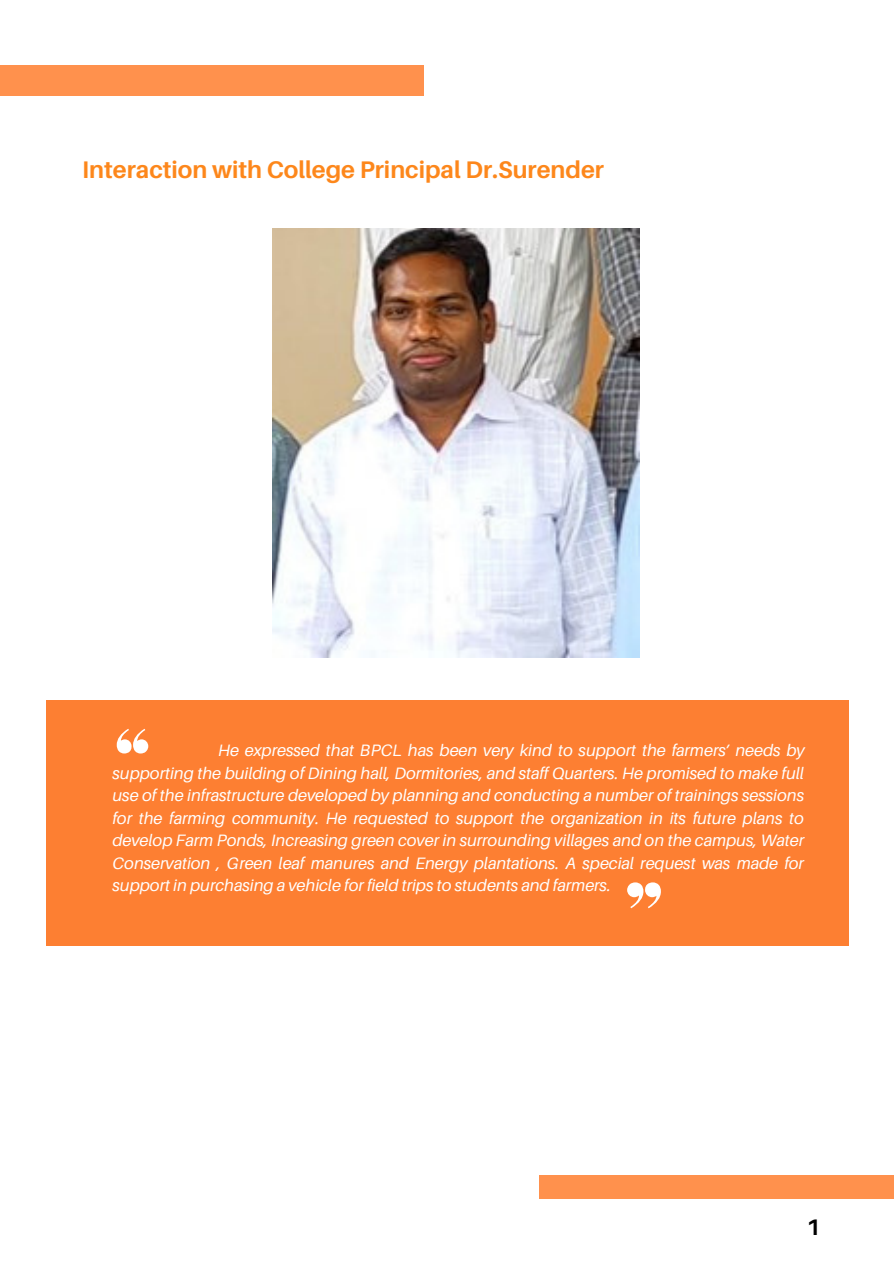
<style>
.page{position:relative;width:894px;height:1264px;background:#fff}
.page>*{position:absolute;margin:0;border:0;box-sizing:border-box;transform-origin:0 0}
.t1{font:700 24px "Aileron";color:#fd871b}
.t2{font:700 22.5px "Aileron";color:#000}
.t3{font:italic 16.5px/22.5px "Aileron";color:#fff;text-align:justify}
</style>
<div class="page">
<div style="left:0;top:66px;width:423px;height:30px;background:#ff914d"></div>
<div style="left:539px;top:1175px;width:354px;height:23px;background:#ff914d"></div>
<div style="left:46px;top:700px;width:802px;height:245px;background:#fd7f32"></div>
<svg style="left:117px;top:728px;width:31px;height:25px"></svg>
<svg style="left:627px;top:882px;width:33px;height:26px"></svg>
<img style="left:273px;top:228px;width:366px;height:429px">
<p class="t1" style="left:82px;top:154px;width:523px">Interaction with College Principal Dr.Surender</p>
<p class="t3" style="left:112px;top:738px;width:693px;text-indent:106px">He expressed that BPCL has been very kind to support the farmers’ needs by supporting the building of Dining hall, Dormitories, and staff Quarters. He promised to make full use of the infrastructure developed by planning and conducting a number of trainings sessions for the farming community. He requested to support the organization in its future plans to develop Farm Ponds, Increasing green cover in surrounding villages and on the campus, Water Conservation , Green leaf manures and Energy plantations. A special request was made for support in purchasing a vehicle for field trips to students and farmers.</p>
<p class="t2" style="left:806px;top:1213px;width:16px">1</p>
</div>
